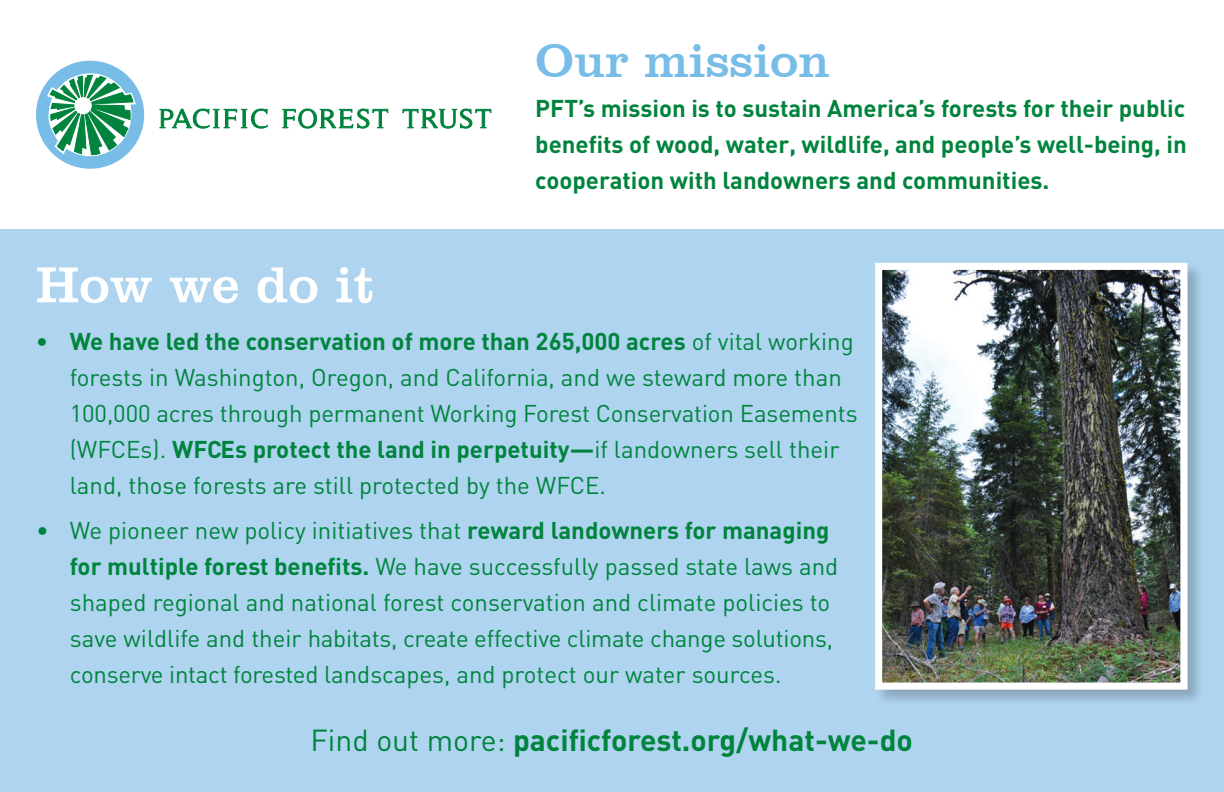
<style>
.page{position:relative;width:1224px;height:792px;background:#fff}
.page>*{position:absolute;margin:0;border:0;box-sizing:border-box;transform-origin:0 0}
.t1{font:52px "Clarendon BT";color:#fff}
.t2{font:48px "Clarendon BT";color:#78bde8}
.t3{font:700 30px "DIN";color:#00843d}
.t4{font:24px/36px "DIN";color:#00843d}
.t5{font:700 24px/36px "DIN";color:#00843d;text-align:justify}
.s1{font-weight:700}
.s2{font-weight:400}
</style>
<div class="page">
<div style="left:0;top:230px;width:1224px;height:562px;background:#aed4f0"></div>
<div style="left:875px;top:262px;width:329px;height:445px;background:#231f20;opacity:.25"></div>
<img style="left:883px;top:271px;width:296px;height:411px">
<div style="left:875px;top:263px;width:312px;height:427px;border:7px solid #fff"></div>
<svg style="left:36px;top:61px;width:108px;height:108px"></svg>
<svg style="left:160px;top:109px;width:331px;height:19px"></svg>
<p class="t1" style="left:36px;top:252px;width:340px">How we do it</p>
<p class="t2" style="left:535px;top:31px;width:296px">Our mission</p>
<p class="t5" style="left:535px;top:89px;width:653px">PFT’s mission is to sustain America’s forests for their public benefits of wood, water, wildlife, and people’s well-being, in cooperation with landowners and communities.</p>
<p class="t4" style="left:70px;top:323px;width:789px;text-indent:-34px"><span class="s1">• We have led the conservation of more than 265,000 acres</span> of vital working forests in Washington, Oregon, and California, and we steward more than 100,000 acres through permanent Working Forest Conservation Easements (WFCEs). <span class="s1">WFCEs protect the land in perpetuity—</span>if landowners sell their land, those forests are still protected by the WFCE.</p>
<p class="t4" style="left:70px;top:512px;width:770px;text-indent:-34px">• We pioneer new policy initiatives that <span class="s1">reward landowners for managing for multiple forest benefits.</span> We have successfully passed state laws and shaped regional and national forest conservation and climate policies to save wildlife and their habitats, create effective climate change solutions, conserve intact forested landscapes, and protect our water sources.</p>
<p class="t3" style="left:311px;top:720px;width:604px"><span class="s2">Find out more:</span> pacificforest.org/what-we-do</p>
</div>
